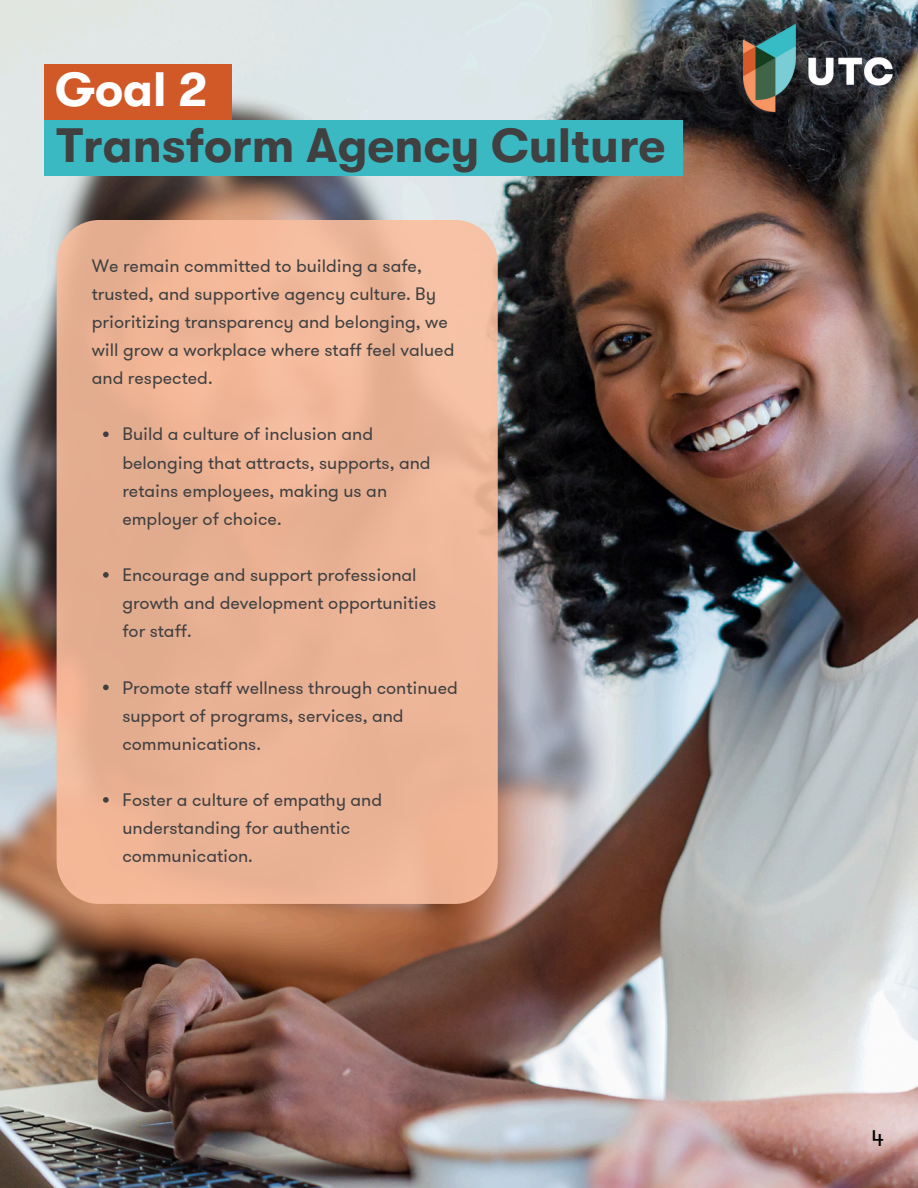
<style>
.page{position:relative;width:918px;height:1188px;background:#fff}
.page>*{position:absolute;margin:0;border:0;box-sizing:border-box;transform-origin:0 0}
.t1{font:700 48px "GT Walsheim";color:#404041}
.t2{font:700 48px "GT Walsheim";color:#fff}
.t3{font:22.5px "GT Walsheim";color:#000}
.t4{font:18px/28.2px "GT Walsheim";color:#404041}
</style>
<div class="page">
<img style="left:0;top:0;width:918px;height:1188px">
<svg style="left:57px;top:220px;width:441px;height:684px;fill:#ecb395"></svg>
<div style="left:45px;top:64px;width:187px;height:56px;background:#d15928"></div>
<div style="left:45px;top:120px;width:638px;height:55px;background:#3bb9c3"></div>
<img style="left:707px;top:0;width:211px;height:141px">
<svg style="left:103px;top:431px;width:6px;height:6px"></svg>
<svg style="left:103px;top:572px;width:6px;height:6px"></svg>
<svg style="left:103px;top:685px;width:6px;height:5px"></svg>
<svg style="left:103px;top:797px;width:6px;height:6px"></svg>
<p class="t2" style="left:55px;top:63px;width:154px">Goal 2</p>
<p class="t1" style="left:57px;top:119px;width:610px">Transform Agency Culture</p>
<h1 class="t4" style="left:92px;top:251px;width:364px">We remain committed to building a safe, trusted, and supportive agency culture. By prioritizing transparency and belonging, we will grow a workplace where staff feel valued and respected.</h1>
<p class="t4" style="left:122px;top:420px;width:310px">Build a culture of inclusion and belonging that attracts, supports, and retains employees, making us an employer of choice.</p>
<p class="t4" style="left:122px;top:561px;width:316px">Encourage and support professional growth and development opportunities for staff.</p>
<p class="t4" style="left:122px;top:673px;width:337px">Promote staff wellness through continued support of programs, services, and communications.</p>
<p class="t4" style="left:122px;top:786px;width:261px">Foster a culture of empathy and understanding for authentic communication.</p>
<p class="t3" style="left:872px;top:1124px;width:14px">4</p>
</div>
